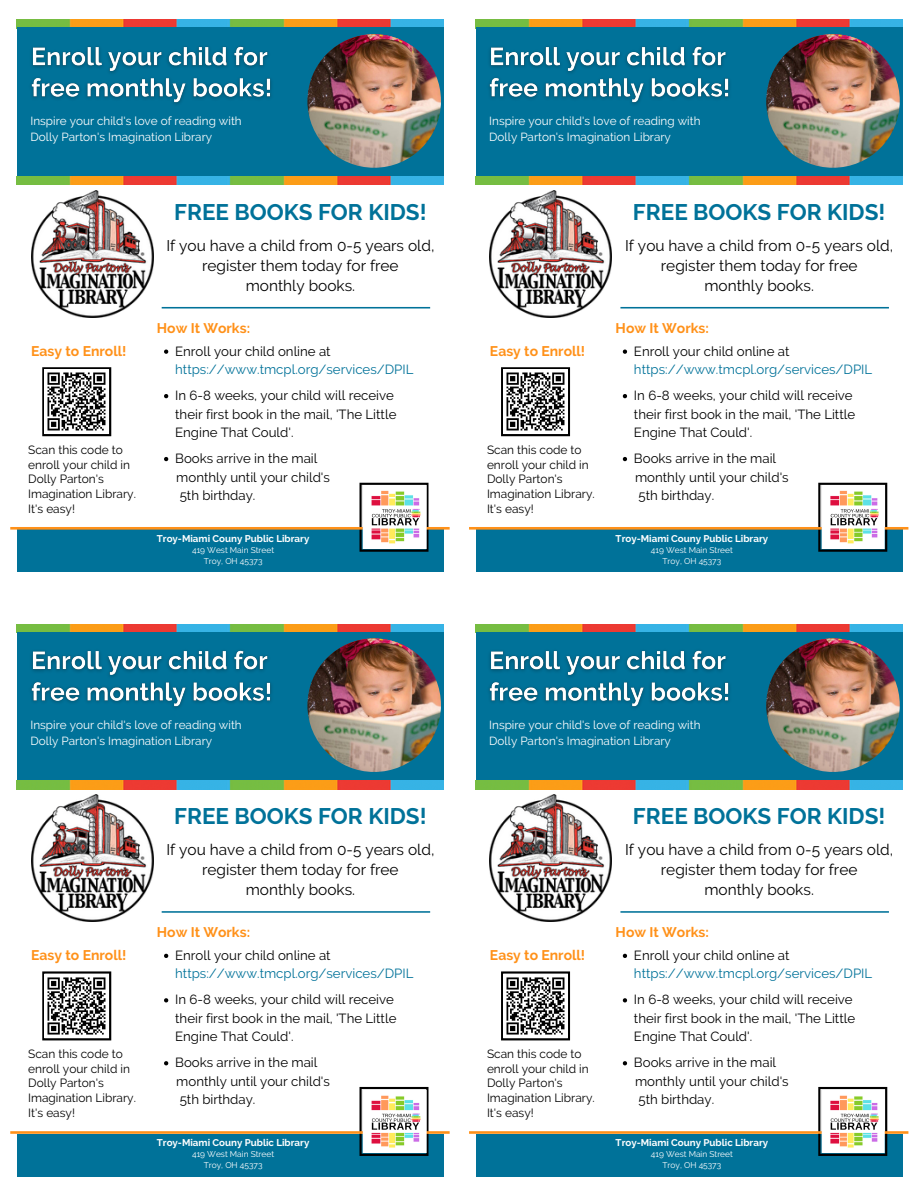
<style>
.page{position:relative;width:918px;height:1188px;background:#fff}
.page>*{position:absolute;margin:0;border:0;box-sizing:border-box;transform-origin:0 0}
.t1{font:700 22.5px "Raleway";color:#007299}
.t2{font:15.45px/20px "Raleway";color:#000;text-align:center}
.t3{font:700 13.95px "Raleway";color:#ff9119}
.t4{font:13.2px/18.5px "Raleway";color:#000}
.t5{font:13.2px "Raleway";color:#007299}
.t6{font:11.85px/14.7px "Raleway";color:#000}
.t7{font:11.7px/15.9px "Raleway";color:#fff}
.t8{font:700 9.75px "Raleway";color:#fff}
.t9{font:8.4px/10.5px "Raleway";color:#fff;text-align:center}
</style>
<div class="page">
<img style="left:17px;top:20px;width:427px;height:8px">
<div style="left:17px;top:28px;width:427px;height:150px;background:#007299"></div>
<img style="left:31px;top:190px;width:122px;height:127px">
<img style="left:17px;top:176px;width:427px;height:9px">
<hr style="left:162px;top:307px;width:268px;height:2px;background:#007299">
<div style="left:17px;top:530px;width:427px;height:42px;background:#007299"></div>
<svg style="left:359px;top:483px;width:70px;height:69px"></svg>
<hr style="left:10px;top:527px;width:440px;height:3px;background:#ff9119">
<svg style="left:42px;top:367px;width:69px;height:69px"></svg>
<img style="left:45px;top:370px;width:64px;height:64px">
<img style="left:359px;top:486px;width:73px;height:63px">
<img style="left:31px;top:46px;width:241px;height:58px">
<img style="left:307px;top:34px;width:134px;height:134px;border-radius:50%">
<svg style="left:164px;top:350px;width:4px;height:4px"></svg>
<svg style="left:164px;top:394px;width:4px;height:4px"></svg>
<svg style="left:164px;top:457px;width:4px;height:4px"></svg>
<img style="left:476px;top:20px;width:427px;height:8px">
<div style="left:476px;top:28px;width:426px;height:150px;background:#007299"></div>
<img style="left:490px;top:190px;width:122px;height:127px">
<img style="left:476px;top:176px;width:427px;height:9px">
<hr style="left:620px;top:307px;width:269px;height:2px;background:#007299">
<div style="left:476px;top:530px;width:427px;height:42px;background:#007299"></div>
<svg style="left:818px;top:483px;width:69px;height:69px"></svg>
<hr style="left:469px;top:527px;width:439px;height:3px;background:#ff9119">
<svg style="left:501px;top:367px;width:69px;height:69px"></svg>
<img style="left:504px;top:370px;width:64px;height:64px">
<img style="left:818px;top:486px;width:73px;height:63px">
<img style="left:489px;top:46px;width:241px;height:58px">
<img style="left:766px;top:34px;width:134px;height:134px;border-radius:50%">
<svg style="left:623px;top:350px;width:4px;height:4px"></svg>
<svg style="left:623px;top:394px;width:4px;height:4px"></svg>
<svg style="left:623px;top:457px;width:4px;height:4px"></svg>
<img style="left:17px;top:624px;width:427px;height:8px">
<div style="left:17px;top:632px;width:427px;height:150px;background:#007299"></div>
<img style="left:31px;top:794px;width:122px;height:128px">
<img style="left:17px;top:781px;width:427px;height:8px">
<hr style="left:162px;top:911px;width:268px;height:2px;background:#007299">
<div style="left:17px;top:1134px;width:427px;height:42px;background:#007299"></div>
<svg style="left:359px;top:1087px;width:70px;height:69px"></svg>
<hr style="left:10px;top:1131px;width:440px;height:3px;background:#ff9119">
<svg style="left:42px;top:971px;width:69px;height:69px"></svg>
<img style="left:45px;top:974px;width:64px;height:64px">
<img style="left:359px;top:1090px;width:73px;height:63px">
<img style="left:31px;top:650px;width:241px;height:58px">
<img style="left:307px;top:638px;width:134px;height:134px;border-radius:50%">
<svg style="left:164px;top:954px;width:4px;height:4px"></svg>
<svg style="left:164px;top:998px;width:4px;height:4px"></svg>
<svg style="left:164px;top:1061px;width:4px;height:4px"></svg>
<img style="left:476px;top:624px;width:427px;height:9px">
<div style="left:476px;top:632px;width:426px;height:150px;background:#007299"></div>
<img style="left:490px;top:794px;width:122px;height:128px">
<img style="left:476px;top:781px;width:427px;height:8px">
<hr style="left:620px;top:911px;width:269px;height:2px;background:#007299">
<div style="left:476px;top:1134px;width:427px;height:42px;background:#007299"></div>
<svg style="left:818px;top:1087px;width:69px;height:69px"></svg>
<hr style="left:469px;top:1131px;width:439px;height:3px;background:#ff9119">
<svg style="left:501px;top:971px;width:69px;height:69px"></svg>
<img style="left:504px;top:974px;width:64px;height:64px">
<img style="left:818px;top:1090px;width:73px;height:63px">
<img style="left:489px;top:650px;width:241px;height:58px">
<img style="left:766px;top:638px;width:134px;height:134px;border-radius:50%">
<svg style="left:623px;top:954px;width:4px;height:4px"></svg>
<svg style="left:623px;top:998px;width:4px;height:4px"></svg>
<svg style="left:623px;top:1061px;width:4px;height:4px"></svg>
<p class="t7" style="left:30px;top:113px;width:213px">Inspire your child's love of reading with<br>Dolly Parton's Imagination Library</p>
<h3 class="t7" style="left:489px;top:113px;width:213px">Inspire your child's love of reading with<br>Dolly Parton's Imagination Library</h3>
<p class="t1" style="left:174px;top:199px;width:254px">FREE BOOKS FOR KIDS!</p>
<p class="t2" style="left:166px;top:236px;width:270px">If you have a child from 0-5 years old, register them today for free<br>monthly books.</p>
<p class="t1" style="left:633px;top:199px;width:254px">FREE BOOKS FOR KIDS!</p>
<p class="t2" style="left:625px;top:236px;width:270px">If you have a child from 0-5 years old, register them today for free<br>monthly books.</p>
<p class="t3" style="left:157px;top:320px;width:95px">How It Works:</p>
<p class="t3" style="left:616px;top:320px;width:95px">How It Works:</p>
<p class="t3" style="left:31px;top:343px;width:97px">Easy to Enroll!</p>
<p class="t6" style="left:28px;top:442px;width:109px">Scan this code to enroll your child in<br>Dolly Parton's<br>Imagination Library.<br>It's easy!</p>
<p class="t4" style="left:175px;top:342px;width:157px">Enroll your child online at</p>
<p class="t5" style="left:175px;top:362px;width:240px">https://www.tmcpl.org/services/DPIL</p>
<p class="t4" style="left:175px;top:386px;width:223px">In 6-8 weeks, your child will receive their first book in the mail, 'The Little<br>Engine That Could'.</p>
<p class="t4" style="left:175px;top:449px;width:156px">Books arrive in the mail monthly until your child's<br>5th birthday.</p>
<p class="t3" style="left:490px;top:343px;width:97px">Easy to Enroll!</p>
<p class="t6" style="left:487px;top:442px;width:109px">Scan this code to enroll your child in<br>Dolly Parton's<br>Imagination Library.<br>It's easy!</p>
<p class="t4" style="left:634px;top:342px;width:157px">Enroll your child online at</p>
<p class="t5" style="left:634px;top:362px;width:240px">https://www.tmcpl.org/services/DPIL</p>
<p class="t4" style="left:634px;top:386px;width:223px">In 6-8 weeks, your child will receive their first book in the mail, 'The Little<br>Engine That Could'.</p>
<p class="t4" style="left:634px;top:449px;width:156px">Books arrive in the mail monthly until your child's<br>5th birthday.</p>
<p class="t8" style="left:157px;top:533px;width:154px">Troy-Miami Couny Public Library</p>
<p class="t8" style="left:616px;top:533px;width:154px">Troy-Miami Couny Public Library</p>
<p class="t9" style="left:192px;top:545px;width:84px">419 West Main Street<br>Troy, OH 45373</p>
<p class="t9" style="left:651px;top:545px;width:84px">419 West Main Street<br>Troy, OH 45373</p>
<p class="t7" style="left:30px;top:717px;width:213px">Inspire your child's love of reading with<br>Dolly Parton's Imagination Library</p>
<p class="t7" style="left:489px;top:717px;width:213px">Inspire your child's love of reading with<br>Dolly Parton's Imagination Library</p>
<h1 class="t1" style="left:174px;top:803px;width:254px">FREE BOOKS FOR KIDS!</h1>
<h3 class="t2" style="left:166px;top:840px;width:270px">If you have a child from 0-5 years old, register them today for free<br>monthly books.</h3>
<p class="t1" style="left:633px;top:803px;width:254px">FREE BOOKS FOR KIDS!</p>
<p class="t2" style="left:625px;top:840px;width:270px">If you have a child from 0-5 years old, register them today for free<br>monthly books.</p>
<p class="t3" style="left:157px;top:924px;width:95px">How It Works:</p>
<p class="t3" style="left:616px;top:924px;width:95px">How It Works:</p>
<p class="t3" style="left:31px;top:947px;width:97px">Easy to Enroll!</p>
<p class="t6" style="left:28px;top:1047px;width:109px">Scan this code to enroll your child in<br>Dolly Parton's<br>Imagination Library.<br>It's easy!</p>
<p class="t4" style="left:175px;top:946px;width:157px">Enroll your child online at</p>
<p class="t5" style="left:175px;top:966px;width:240px">https://www.tmcpl.org/services/DPIL</p>
<p class="t4" style="left:175px;top:990px;width:223px">In 6-8 weeks, your child will receive their first book in the mail, 'The Little<br>Engine That Could'.</p>
<p class="t4" style="left:175px;top:1053px;width:156px">Books arrive in the mail monthly until your child's<br>5th birthday.</p>
<p class="t3" style="left:490px;top:947px;width:97px">Easy to Enroll!</p>
<p class="t6" style="left:487px;top:1047px;width:109px">Scan this code to enroll your child in<br>Dolly Parton's<br>Imagination Library.<br>It's easy!</p>
<p class="t4" style="left:634px;top:946px;width:157px">Enroll your child online at</p>
<p class="t5" style="left:634px;top:966px;width:240px">https://www.tmcpl.org/services/DPIL</p>
<p class="t4" style="left:634px;top:990px;width:223px">In 6-8 weeks, your child will receive their first book in the mail, 'The Little<br>Engine That Could'.</p>
<p class="t4" style="left:634px;top:1053px;width:156px">Books arrive in the mail monthly until your child's<br>5th birthday.</p>
<p class="t8" style="left:157px;top:1137px;width:154px">Troy-Miami Couny Public Library</p>
<p class="t8" style="left:616px;top:1137px;width:154px">Troy-Miami Couny Public Library</p>
<p class="t9" style="left:192px;top:1149px;width:84px">419 West Main Street<br>Troy, OH 45373</p>
<p class="t9" style="left:651px;top:1149px;width:84px">419 West Main Street<br>Troy, OH 45373</p>
</div>
